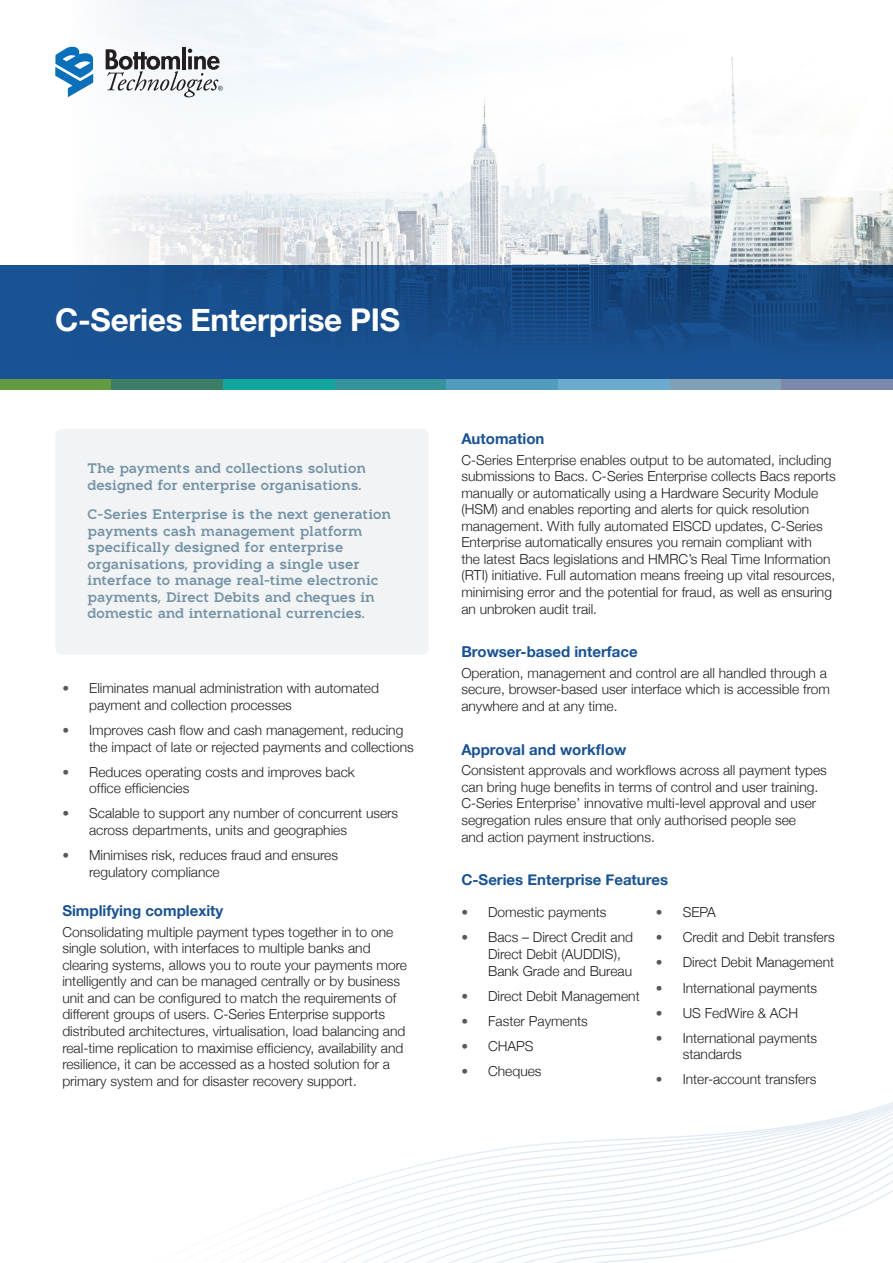
<style>
.page{position:relative;width:893px;height:1263px;background:#fff}
.page>*{position:absolute;margin:0;border:0;box-sizing:border-box;transform-origin:0 0}
.t1{font:700 31.35px "Helvetica Neue";letter-spacing:-.01em;color:#fff}
.SUBHEAD{font:700 15px "Helvetica Neue";color:#1a5394}
.BODY_COPY{font:300 13.8px/16.5px "Helvetica Neue";color:#231f20}
.BODY_COPY-2{font:500 13.8px/16.5px "Aeron";color:#7493a6}
.s1{font-size:13.5px;color:#57585a}
</style>
<div class="page">
<img style="left:71px;top:0;width:822px;height:195px">
<svg style="left:95px;top:195px;width:798px;height:70px"></svg>
<hr style="left:182px;top:47px;width:4px;height:22px;background:#231f20">
<svg style="left:106px;top:49px;width:117px;height:48px"></svg>
<svg style="left:55px;top:47px;width:38px;height:50px"></svg>
<svg style="left:0;top:265px;width:893px;height:114px;background:#174c89"></svg>
<div style="left:55px;top:429px;width:374px;height:225px;background:#f2f3f4;border-radius:7px"></div>
<svg style="left:238px;top:1102px;width:655px;height:161px"></svg>
<div style="left:0;top:379px;width:111px;height:11px;background:#649b41"></div>
<div style="left:111px;top:379px;width:112px;height:11px;background:#3c7d65"></div>
<div style="left:223px;top:379px;width:112px;height:11px;background:#12a79d"></div>
<div style="left:335px;top:379px;width:111px;height:11px;background:#37939b"></div>
<div style="left:558px;top:379px;width:112px;height:11px;background:#6dabce"></div>
<div style="left:670px;top:379px;width:111px;height:11px;background:#7fa0b5"></div>
<div style="left:446px;top:379px;width:112px;height:11px;background:#529cbe"></div>
<div style="left:781px;top:379px;width:112px;height:11px;background:#7b89ad"></div>
<p class="t1" style="left:55px;top:301px;width:346px">C-Series Enterprise PIS</p>
<p class="BODY_COPY-2" style="left:88px;top:460px;width:280px">The payments and collections solution designed for enterprise organisations.</p>
<p class="BODY_COPY-2" style="left:88px;top:506px;width:305px">C-Series Enterprise is the next generation payments cash management platform specifically designed for enterprise organisations, providing a single user interface to manage real-time electronic payments, Direct Debits and cheques in domestic and international currencies.</p>
<p class="BODY_COPY" style="left:89px;top:680px;width:291px;text-indent:-27px"><span class="s1">•</span> Eliminates manual administration with automated payment and collection processes</p>
<p class="BODY_COPY" style="left:89px;top:722px;width:326px;text-indent:-27px"><span class="s1">•</span> Improves cash flow and cash management, reducing the impact of late or rejected payments and collections</p>
<p class="BODY_COPY" style="left:89px;top:763px;width:267px;text-indent:-27px"><span class="s1">•</span> Reduces operating costs and improves back office efficiencies</p>
<p class="BODY_COPY" style="left:89px;top:805px;width:311px;text-indent:-27px"><span class="s1">•</span> Scalable to support any number of concurrent users across departments, units and geographies</p>
<p class="BODY_COPY" style="left:89px;top:846px;width:250px;text-indent:-27px"><span class="s1">•</span> Minimises risk, reduces fraud and ensures regulatory compliance</p>
<p class="SUBHEAD" style="left:62px;top:901px;width:162px">Simplifying complexity</p>
<p class="BODY_COPY" style="left:62px;top:923px;width:346px">Consolidating multiple payment types together in to one single solution, with interfaces to multiple banks and clearing systems, allows you to route your payments more intelligently and can be managed centrally or by business unit and can be configured to match the requirements of different groups of users. C-Series Enterprise supports distributed architectures, virtualisation, load balancing and real-time replication to maximise efficiency, availability and resilience, it can be accessed as a hosted solution for a primary system and for disaster recovery support.</p>
<p class="SUBHEAD" style="left:461px;top:429px;width:85px">Automation</p>
<p class="BODY_COPY" style="left:461px;top:451px;width:376px">C-Series Enterprise enables output to be automated, including submissions to Bacs. C-Series Enterprise collects Bacs reports manually or automatically using a Hardware Security Module (HSM) and enables reporting and alerts for quick resolution management. With fully automated EISCD updates, C-Series Enterprise automatically ensures you remain compliant with<br>the latest Bacs legislations and HMRC’s Real Time Information (RTI) initiative. Full automation means freeing up vital resources, minimising error and the potential for fraud, as well as ensuring an unbroken audit trail.</p>
<p class="SUBHEAD" style="left:461px;top:642px;width:178px">Browser-based interface</p>
<p class="BODY_COPY" style="left:461px;top:664px;width:370px">Operation, management and control are all handled through a secure, browser-based user interface which is accessible from anywhere and at any time.</p>
<p class="SUBHEAD" style="left:461px;top:740px;width:166px">Approval and workflow</p>
<p class="BODY_COPY" style="left:461px;top:762px;width:367px">Consistent approvals and workflows across all payment types can bring huge benefits in terms of control and user training.<br>C-Series Enterprise’ innovative multi-level approval and user segregation rules ensure that only authorised people see<br>and action payment instructions.</p>
<p class="SUBHEAD" style="left:461px;top:870px;width:208px">C-Series Enterprise Features</p>
<p class="BODY_COPY" style="left:461px;top:904px;width:147px"><span class="s1">•</span> Domestic payments</p>
<p class="BODY_COPY" style="left:488px;top:929px;width:146px;text-indent:-27px"><span class="s1">•</span> Bacs – Direct Credit and<br>Direct Debit (AUDDIS),<br>Bank Grade and Bureau</p>
<p class="BODY_COPY" style="left:461px;top:987px;width:180px"><span class="s1">•</span> Direct Debit Management</p>
<p class="BODY_COPY" style="left:461px;top:1012px;width:128px"><span class="s1">•</span> Faster Payments</p>
<p class="BODY_COPY" style="left:461px;top:1037px;width:74px"><span class="s1">•</span> CHAPS</p>
<p class="BODY_COPY" style="left:461px;top:1062px;width:82px"><span class="s1">•</span> Cheques</p>
<p class="BODY_COPY" style="left:656px;top:904px;width:62px"><span class="s1">•</span> SEPA</p>
<p class="BODY_COPY" style="left:656px;top:929px;width:180px"><span class="s1">•</span> Credit and Debit transfers</p>
<p class="BODY_COPY" style="left:656px;top:954px;width:180px"><span class="s1">•</span> Direct Debit Management</p>
<p class="BODY_COPY" style="left:656px;top:979px;width:163px"><span class="s1">•</span> International payments</p>
<p class="BODY_COPY" style="left:656px;top:1004px;width:144px"><span class="s1">•</span> US FedWire &amp; ACH</p>
<p class="BODY_COPY" style="left:683px;top:1029px;width:136px;text-indent:-27px"><span class="s1">•</span> International payments standards</p>
<p class="BODY_COPY" style="left:656px;top:1071px;width:162px"><span class="s1">•</span> Inter-account transfers</p>
</div>
